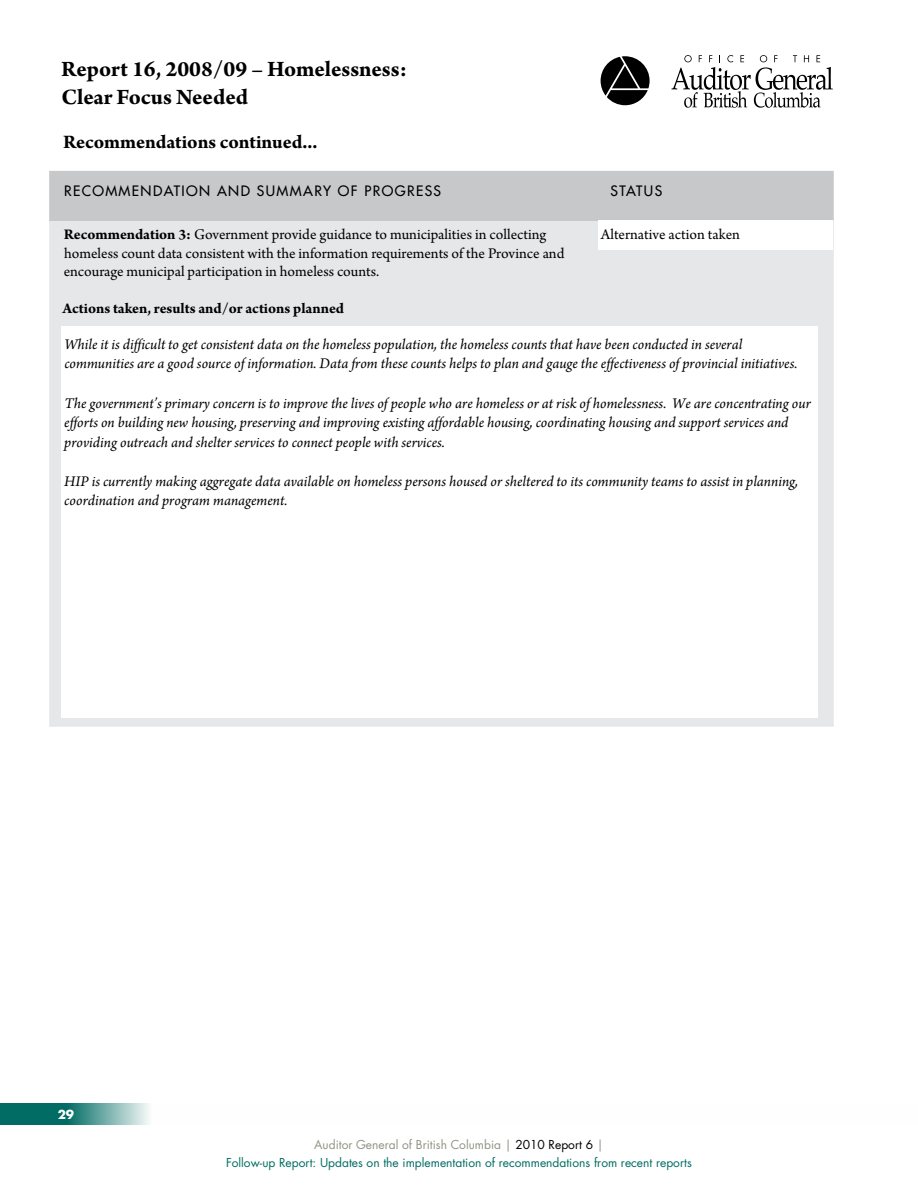
<style>
.page{position:relative;width:918px;height:1188px;background:#fff}
.page>*{position:absolute;margin:0;border:0;box-sizing:border-box;transform-origin:0 0}
.t1{font:700 23.25px/28px "Arno Pro";letter-spacing:-.005em;color:#000}
.t2{font:700 20.25px "Arno Pro";letter-spacing:-.005em;color:#000}
.t3{font:italic 15.6px/19.5px "Arno Pro";color:#000}
.t4{font:15.6px/18.6px "Arno Pro";color:#000}
.t5{font:700 15.6px "Arno Pro";letter-spacing:-.005em;color:#000}
.t6{font:13.95px "Futura";letter-spacing:.1em;color:#000}
.t7{font:12px/18px "Futura";color:#006c64;text-align:center}
.t8{font:700 12px "Futura";color:#fff}
.s1{font-weight:700}
.s2{color:#939285}
.s3{color:#000}
</style>
<div class="page">
<div style="left:49px;top:171px;width:785px;height:50px;background:#c7c8ca"></div>
<div style="left:49px;top:221px;width:785px;height:506px;background:#e6e7e8"></div>
<svg style="left:672px;top:55px;width:161px;height:53px"></svg>
<svg style="left:601px;top:56px;width:49px;height:49px"></svg>
<div style="left:598px;top:220px;width:235px;height:30px;background:#fff"></div>
<div style="left:61px;top:326px;width:757px;height:391px;background:#fff"></div>
<svg style="left:0;top:1104px;width:149px;height:21px;background:#43928c"></svg>
<h1 class="t1" style="left:61px;top:57px;width:347px">Report 16, 2008/09 – Homelessness:<br>Clear Focus Needed</h1>
<p class="t2" style="left:63px;top:130px;width:256px">Recommendations continued...</p>
<p class="t6" style="left:64px;top:182px;width:379px">RECOMMENDATION AND SUMMARY OF PROGRESS</p>
<p class="t6" style="left:610px;top:182px;width:53px">STATUS</p>
<p class="t4" style="left:64px;top:226px;width:502px"><span class="s1">Recommendation 3:</span> Government provide guidance to municipalities in collecting homeless count data consistent with the information requirements of the Province and encourage municipal participation in homeless counts.</p>
<p class="t5" style="left:62px;top:300px;width:283px">Actions taken, results and/or actions planned</p>
<p class="t4" style="left:601px;top:226px;width:141px">Alternative action taken</p>
<p class="t3" style="left:64px;top:335px;width:734px">While it is difficult to get consistent data on the homeless population, the homeless counts that have been conducted in several communities are a good source of information. Data from these counts helps to plan and gauge the effectiveness of provincial initiatives.</p>
<p class="t3" style="left:64px;top:394px;width:748px">The government’s primary concern is to improve the lives of people who are homeless or at risk of homelessness. We are concentrating our efforts on building new housing, preserving and improving existing affordable housing, coordinating housing and support services and providing outreach and shelter services to connect people with services.</p>
<p class="t3" style="left:64px;top:472px;width:735px">HIP is currently making aggregate data available on homeless persons housed or sheltered to its community teams to assist in planning, coordination and program management.</p>
<p class="t8" style="left:58px;top:1107px;width:18px">29</p>
<p class="t7" style="left:226px;top:1136px;width:467px"><span class="s2">Auditor General of British Columbia |</span> <span class="s3">2010 Report 6</span> <span class="s2">|<br></span>Follow-up Report: Updates on the implementation of recommendations from recent reports</p>
</div>
